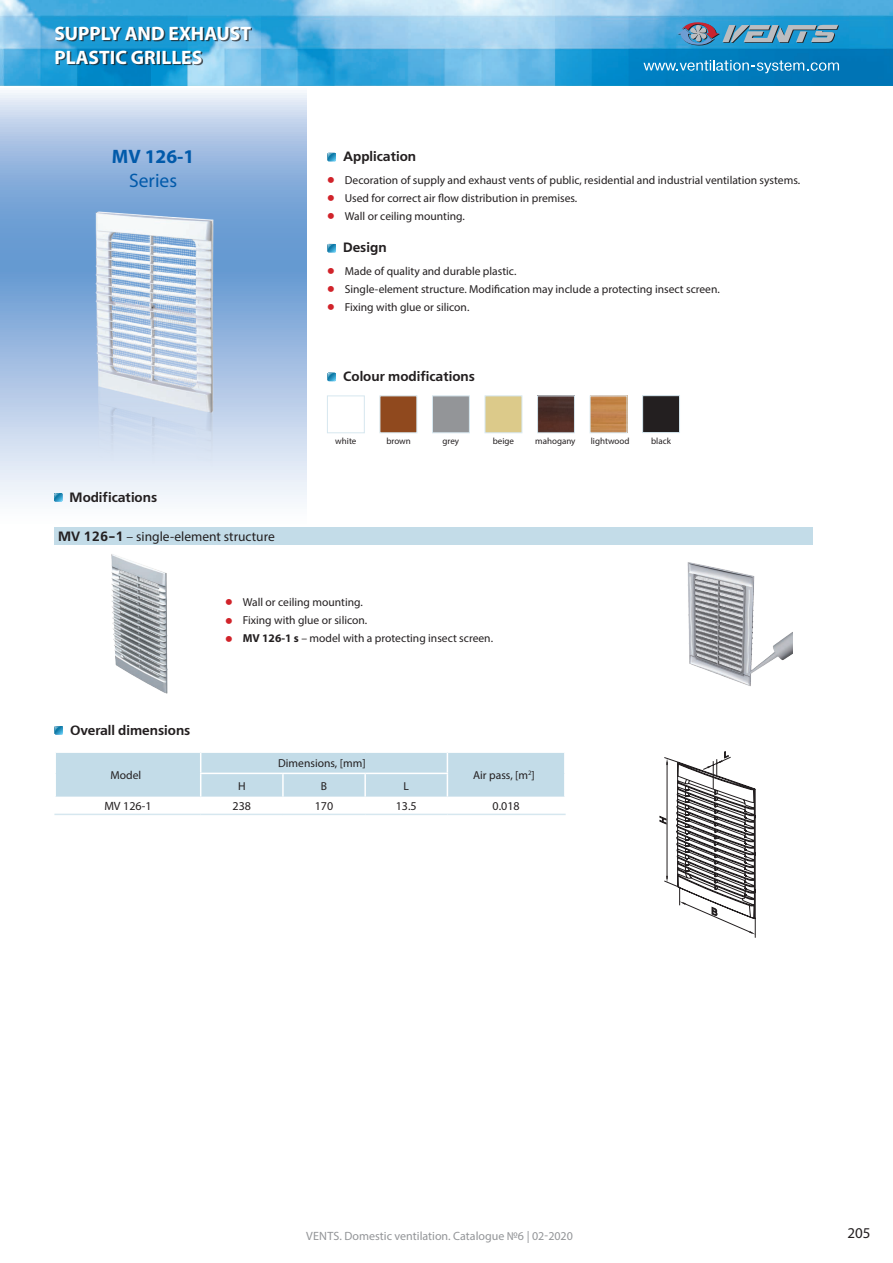
<style>
.page{position:relative;width:893px;height:1263px;background:#fff}
.page>*{position:absolute;margin:0;border:0;box-sizing:border-box;transform-origin:0 0}
.t1{font:700 19.5px/23.4px "Myriad Pro";color:#fff}
.t2{font:700 19.5px "Myriad Pro";color:#015aaa}
.t3{font:19.5px "Myriad Pro";color:#015aaa}
.t4{font:15px "Myriad Pro";color:#231f20}
.t5{font:700 13.5px "Free Set C";color:#231f20}
.t6{font:13.5px "Myriad Pro";color:#231f20}
.t7{font:12px "Myriad Pro";color:#939598}
.t8{font:12px "Myriad Pro";color:#231f20}
.t9{font:11.55px "Myriad Pro";color:#231f20}
.t10{font:9px "Myriad Pro";color:#231f20}
.s1{font-family:"Free Set C";font-weight:700}
.s2{font-family:"Free Set C";font-weight:700;font-size:17.4px;color:#d1232a}
.s3{font-weight:700}
</style>
<div class="page">
<svg style="left:0;top:85px;width:306px;height:460px"></svg>
<img style="left:0;top:0;width:893px;height:85px">
<svg style="left:677px;top:22px;width:162px;height:24px;background:#5f96b7"></svg>
<svg style="left:643px;top:60px;width:196px;height:13px;background:#3a98ca"></svg>
<img style="left:68px;top:197px;width:200px;height:296px">
<svg style="left:327px;top:153px;width:9px;height:8px"></svg>
<svg style="left:327px;top:244px;width:9px;height:8px"></svg>
<div style="left:54px;top:527px;width:758px;height:17px;background:#c3dce8"></div>
<svg style="left:54px;top:493px;width:8px;height:8px"></svg>
<img style="left:111px;top:554px;width:57px;height:140px">
<img style="left:687px;top:562px;width:105px;height:125px">
<svg style="left:54px;top:726px;width:9px;height:8px"></svg>
<svg style="left:55px;top:752px;width:510px;height:62px"></svg>
<hr style="left:54px;top:814px;width:147px;height:1px;background:#d6e7ef">
<hr style="left:201px;top:814px;width:82px;height:1px;background:#d6e7ef">
<hr style="left:283px;top:814px;width:82px;height:1px;background:#d6e7ef">
<hr style="left:365px;top:814px;width:82px;height:1px;background:#d6e7ef">
<hr style="left:447px;top:814px;width:119px;height:1px;background:#d6e7ef">
<svg style="left:327px;top:373px;width:9px;height:8px"></svg>
<svg style="left:660px;top:751px;width:96px;height:187px"></svg>
<div style="left:57px;top:28px;width:195px;height:37px;background:#231f20;opacity:.75"></div>
<div style="left:327px;top:395px;width:38px;height:38px;border:1px solid #d6e7ef"></div>
<div style="left:380px;top:395px;width:37px;height:38px;background:#90491e;border:1px solid #d6e7ef"></div>
<div style="left:432px;top:395px;width:38px;height:38px;background:#939598;border:1px solid #d6e7ef"></div>
<div style="left:485px;top:395px;width:37px;height:38px;background:#dcca8a;border:1px solid #d6e7ef"></div>
<img style="left:539px;top:397px;width:34px;height:34px">
<div style="left:537px;top:395px;width:38px;height:38px;border:1px solid #d6e7ef"></div>
<img style="left:592px;top:397px;width:33px;height:34px">
<div style="left:590px;top:395px;width:37px;height:38px;border:1px solid #d6e7ef"></div>
<div style="left:642px;top:395px;width:38px;height:38px;background:#231f20;border:1px solid #d6e7ef"></div>
<h1 class="t1" style="left:54px;top:21px;width:198px">SUPPLY AND EXHAUST<br>PLASTIC GRILLES</h1>
<h1 class="t2" style="left:112px;top:144px;width:84px">MV 126-1</h1>
<h1 class="t3" style="left:129px;top:168px;width:50px">Series</h1>
<p class="t5" style="left:70px;top:489px;width:89px">Modifications</p>
<p class="t6" style="left:58px;top:528px;width:218px"><span class="s1">MV 126-1</span> – single-element structure</p>
<p class="t5" style="left:343px;top:149px;width:75px">Application</p>
<p class="t9" style="left:327px;top:173px;width:474px"><span class="s2">•</span> Decoration of supply and exhaust vents of public, residential and industrial ventilation systems.</p>
<p class="t9" style="left:327px;top:191px;width:251px"><span class="s2">•</span> Used for correct air flow distribution in premises.</p>
<p class="t9" style="left:327px;top:209px;width:139px"><span class="s2">•</span> Wall or ceiling mounting.</p>
<p class="t5" style="left:343px;top:240px;width:45px">Design</p>
<p class="t9" style="left:327px;top:264px;width:190px"><span class="s2">•</span> Made of quality and durable plastic.</p>
<p class="t9" style="left:327px;top:282px;width:394px"><span class="s2">•</span> Single-element structure. Modification may include a protecting insect screen.</p>
<p class="t9" style="left:327px;top:300px;width:143px"><span class="s2">•</span> Fixing with glue or silicon.</p>
<p class="t5" style="left:343px;top:368px;width:133px">Colour modifications</p>
<p class="t10" style="left:335px;top:436px;width:23px">white</p>
<p class="t10" style="left:386px;top:436px;width:26px">brown</p>
<p class="t10" style="left:443px;top:436px;width:18px">grey</p>
<p class="t10" style="left:493px;top:436px;width:23px">beige</p>
<p class="t10" style="left:535px;top:436px;width:42px">mahogany</p>
<p class="t10" style="left:591px;top:436px;width:40px">lightwood</p>
<p class="t10" style="left:651px;top:436px;width:21px">black</p>
<p class="t5" style="left:70px;top:722px;width:122px">Overall dimensions</p>
<p class="t9" style="left:110px;top:768px;width:32px">Model</p>
<p class="t9" style="left:225px;top:595px;width:139px"><span class="s2">•</span> Wall or ceiling mounting.</p>
<p class="t9" style="left:225px;top:613px;width:143px"><span class="s2">•</span> Fixing with glue or silicon.</p>
<p class="t9" style="left:225px;top:631px;width:269px"><span class="s2">•</span> <span class="s3">MV 126-1 s</span> – model with a protecting insect screen.</p>
<p class="t9" style="left:278px;top:756px;width:89px">Dimensions, [mm]</p>
<p class="t9" style="left:238px;top:779px;width:9px">H</p>
<p class="t9" style="left:321px;top:779px;width:8px">B</p>
<p class="t9" style="left:404px;top:779px;width:7px">L</p>
<p class="t9" style="left:473px;top:768px;width:63px">Air pass, [m<sup>2</sup>]</p>
<p class="t8" style="left:104px;top:799px;width:49px">MV 126-1</p>
<p class="t8" style="left:233px;top:799px;width:20px">238</p>
<p class="t8" style="left:315px;top:799px;width:20px">170</p>
<p class="t8" style="left:396px;top:799px;width:22px">13.5</p>
<p class="t8" style="left:493px;top:799px;width:29px">0.018</p>
<p class="t7" style="left:306px;top:1229px;width:268px">VENTS. Domestic ventilation. Catalogue №6 | 02-2020</p>
<p class="t4" style="left:847px;top:1224px;width:25px">205</p>
</div>
